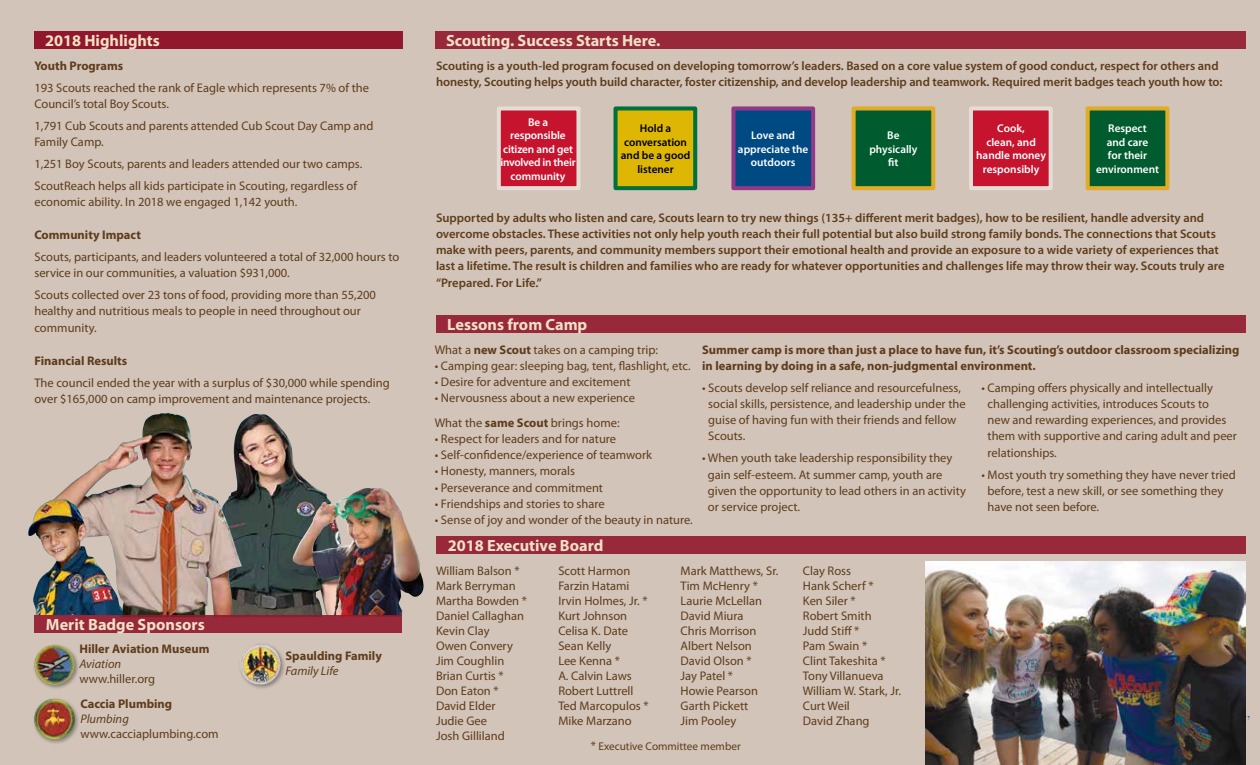
<style>
.page{position:relative;width:1260px;height:765px;background:#d2c4b8}
.page>*{position:absolute;margin:0;border:0;box-sizing:border-box;transform-origin:0 0}
.t1{font:700 16.25px "Myriad Pro";color:#eee1c6}
.t2{font:12.5px/15px "Myriad Pro";color:#5e3c1c}
.t3{font:600 12.5px/16.2px "Myriad Pro";color:#5e3c1c}
.t4{font:700 12.5px/16.2px "Myriad Pro";color:#5e3c1c}
.t5{font:italic 12.5px "Myriad Pro";color:#5e3c1c}
.t6{font:600 11.25px/13.5px "Myriad Pro";color:#fff;text-align:center}
.t7{font:600 11.25px/13.5px "Myriad Pro";color:#000;text-align:center}
.t8{font:11.25px "Myriad Pro";color:#5e3c1c}
.s1{font-weight:700}
.s2{font-size:12.5px}
</style>
<div class="page">
<div style="left:645px;top:123px;width:55px;height:55px;background:#000;opacity:.55"></div>
<div style="left:435px;top:31px;width:811px;height:18px;background:#97293a"></div>
<div style="left:436px;top:315px;width:810px;height:18px;background:#97293a"></div>
<div style="left:34px;top:31px;width:368px;height:18px;background:#91182c"></div>
<div style="left:33px;top:644px;width:46px;height:46px;background:#000;opacity:.35"></div>
<img style="left:34px;top:645px;width:40px;height:40px;border-radius:20px">
<div style="left:238px;top:642px;width:48px;height:48px;background:#000;opacity:.35"></div>
<img style="left:240px;top:644px;width:40px;height:41px;border-radius:20px">
<div style="left:437px;top:537px;width:809px;height:17px;background:#97293a"></div>
<div style="left:497px;top:106px;width:84px;height:84px;background:#c6132e;border:4px solid #e4ddd6"></div>
<div style="left:614px;top:106px;width:83px;height:84px;background:#deb705;border:4px solid #00703c"></div>
<div style="left:731px;top:106px;width:84px;height:84px;background:#004a84;border:4px solid #913886"></div>
<div style="left:852px;top:106px;width:83px;height:84px;background:#005c2f;border:4px solid #e0ab25"></div>
<div style="left:969px;top:106px;width:84px;height:84px;background:#c6132e;border:4px solid #e4ddd6"></div>
<div style="left:1086px;top:106px;width:83px;height:84px;background:#005c2f;border:4px solid #e0ab25"></div>
<img style="left:242px;top:414px;width:73px;height:201px">
<img style="left:54px;top:413px;width:188px;height:202px">
<img style="left:925px;top:562px;width:320px;height:203px">
<img style="left:293px;top:488px;width:131px;height:127px">
<img style="left:28px;top:499px;width:96px;height:116px">
<div style="left:35px;top:615px;width:367px;height:18px;background:#97293a"></div>
<div style="left:33px;top:697px;width:48px;height:48px;background:#000;opacity:.35"></div>
<img style="left:34px;top:699px;width:41px;height:40px;border-radius:20px">
<h1 class="t1" style="left:45px;top:30px;width:116px">2018 Highlights</h1>
<p class="t4" style="left:34px;top:57px;width:90px">Youth Programs</p>
<p class="t2" style="left:34px;top:79px;width:336px;line-height:16.2px">193 Scouts reached the rank of Eagle which represents 7% of the<br>Council’s total Boy Scouts.</p>
<p class="t2" style="left:34px;top:117px;width:341px;line-height:16.2px">1,791 Cub Scouts and parents attended Cub Scout Day Camp and<br>Family Camp.</p>
<p class="t2" style="left:34px;top:152px;width:329px;line-height:21.9px">1,251 Boy Scouts, parents and leaders attended our two camps.<br>ScoutReach helps all kids participate in Scouting, regardless of</p>
<p class="t2" style="left:34px;top:194px;width:265px">economic ability. In 2018 we engaged 1,142 youth.</p>
<p class="t4" style="left:34px;top:226px;width:108px">Community Impact</p>
<p class="t2" style="left:34px;top:248px;width:367px;line-height:16.2px">Scouts, participants, and leaders volunteered a total of 32,000 hours to service in our communities, a valuation $931,000.</p>
<p class="t2" style="left:34px;top:287px;width:343px;line-height:16.2px">Scouts collected over 23 tons of food, providing more than 55,200 healthy and nutritious meals to people in need throughout our community.</p>
<p class="t4" style="left:34px;top:352px;width:94px">Financial Results</p>
<p class="t2" style="left:34px;top:374px;width:357px;line-height:16.2px">The council ended the year with a surplus of $30,000 while spending over $165,000 on camp improvement and maintenance projects.</p>
<h1 class="t1" style="left:46px;top:614px;width:160px">Merit Badge Sponsors</h1>
<p class="t4" style="left:79px;top:641px;width:132px">Hiller Aviation Museum</p>
<p class="t5" style="left:79px;top:657px;width:43px">Aviation</p>
<p class="t2" style="left:79px;top:672px;width:77px">www.hiller.org</p>
<p class="t4" style="left:80px;top:695px;width:93px">Caccia Plumbing</p>
<p class="t5" style="left:80px;top:711px;width:50px">Plumbing</p>
<p class="t2" style="left:80px;top:726px;width:140px">www.cacciaplumbing.com</p>
<p class="t4" style="left:286px;top:647px;width:98px">Spaulding Family</p>
<p class="t5" style="left:286px;top:663px;width:55px">Family Life</p>
<h1 class="t1" style="left:446px;top:30px;width:215px">Scouting. Success Starts Here.</h1>
<p class="t3" style="left:436px;top:57px;width:788px">Scouting is a youth-led program focused on developing tomorrow’s leaders. Based on a core value system of good conduct, respect for others and honesty, Scouting helps youth build character, foster citizenship, and develop leadership and teamwork. Required merit badges teach youth how to:</p>
<p class="t6" style="left:500px;top:115px;width:77px">Be a responsible citizen and get involved in their community</p>
<p class="t7" style="left:621px;top:121px;width:71px">Hold a conversation and be a good listener</p>
<p class="t6" style="left:738px;top:128px;width:72px">Love and appreciate the outdoors</p>
<p class="t6" style="left:869px;top:128px;width:50px">Be physically fit</p>
<p class="t6" style="left:976px;top:121px;width:71px">Cook,<br>clean, and handle money responsibly</p>
<p class="t6" style="left:1096px;top:121px;width:65px">Respect<br>and care<br>for their environment</p>
<p class="t3" style="left:436px;top:209px;width:790px">Supported by adults who listen and care, Scouts learn to try new things (135+ different merit badges), how to be resilient, handle adversity and overcome obstacles. These activities not only help youth reach their full potential but also build strong family bonds. The connections that Scouts make with peers, parents, and community members support their emotional health and provide an exposure to a wide variety of experiences that last a lifetime. The result is children and families who are ready for whatever opportunities and challenges life may throw their way. Scouts truly are “Prepared. For Life.”</p>
<h1 class="t1" style="left:447px;top:314px;width:142px">Lessons from Camp</h1>
<p class="t2" style="left:435px;top:342px;width:225px">What a <span class="s1">new Scout</span> takes on a camping trip:</p>
<p class="t2" style="left:435px;top:358px;width:257px">• Camping gear: sleeping bag, tent, flashlight, etc.</p>
<p class="t2" style="left:435px;top:374px;width:197px">• Desire for adventure and excitement</p>
<p class="t2" style="left:435px;top:386px;width:202px;line-height:24.4px">• Nervousness about a new experience<br>What the <span class="s1">same Scout</span> brings home:</p>
<p class="t2" style="left:435px;top:431px;width:183px">• Respect for leaders and for nature</p>
<p class="t2" style="left:435px;top:447px;width:219px">• Self-confidence/experience of teamwork</p>
<p class="t2" style="left:435px;top:464px;width:142px">• Honesty, manners, morals</p>
<p class="t2" style="left:435px;top:480px;width:170px">• Perseverance and commitment</p>
<p class="t2" style="left:435px;top:496px;width:171px">• Friendships and stories to share</p>
<p class="t2" style="left:435px;top:512px;width:259px">• Sense of joy and wonder of the beauty in nature.</p>
<h1 class="t1" style="left:448px;top:535px;width:157px">2018 Executive Board</h1>
<p class="t4" style="left:702px;top:341px;width:539px">Summer camp is more than just a place to have fun, it’s Scouting’s outdoor classroom specializing in learning by doing in a safe, non-judgmental environment.</p>
<p class="t2" style="left:708px;top:379px;width:259px;line-height:16.2px;text-indent:-6px">• Scouts develop self reliance and resourcefulness, social skills, persistence, and leadership under the guise of having fun with their friends and fellow Scouts.</p>
<p class="t2" style="left:708px;top:450px;width:260px;line-height:16.2px;text-indent:-6px">• When youth take leadership responsibility they gain self-esteem. At summer camp, youth are given the opportunity to lead others in an activity or service project.</p>
<p class="t2" style="left:988px;top:379px;width:251px;line-height:16.2px;text-indent:-6px">• Camping offers physically and intellectually challenging activities, introduces Scouts to<br>new and rewarding experiences, and provides them with supportive and caring adult and peer relationships.</p>
<p class="t2" style="left:988px;top:466px;width:250px;line-height:16.2px;text-indent:-6px">• Most youth try something they have never tried before, test a new skill, or see something they have not seen before.</p>
<p class="t2" style="left:436px;top:563px;width:93px">William Balson *<br>Mark Berryman<br>Martha Bowden *<br>Daniel Callaghan<br>Kevin Clay<br>Owen Convery<br>Jim Coughlin<br>Brian Curtis *<br>Don Eaton *<br>David Elder<br>Judie Gee<br>Josh Gilliland</p>
<p class="t2" style="left:558px;top:563px;width:92px">Scott Harmon<br>Farzin Hatami<br>Irvin Holmes, Jr. *<br>Kurt Johnson<br>Celisa K. Date<br>Sean Kelly<br>Lee Kenna *<br>A. Calvin Laws<br>Robert Luttrell<br>Ted Marcopulos *<br>Mike Marzano</p>
<p class="t2" style="left:681px;top:563px;width:99px">Mark Matthews, Sr.<br>Tim McHenry *<br>Laurie McLellan<br>David Miura<br>Chris Morrison<br>Albert Nelson<br>David Olson *<br>Jay Patel *<br>Howie Pearson<br>Garth Pickett<br>Jim Pooley</p>
<p class="t2" style="left:803px;top:563px;width:100px">Clay Ross<br>Hank Scherf *<br>Ken Siler *<br>Robert Smith<br>Judd Stiff *<br>Pam Swain *<br>Clint Takeshita *<br>Tony Villanueva<br>William W. Stark, Jr.<br>Curt Weil<br>David Zhang</p>
<p class="t8" style="left:591px;top:739px;width:152px"><span class="s2">*</span> Executive Committee member</p>
</div>
